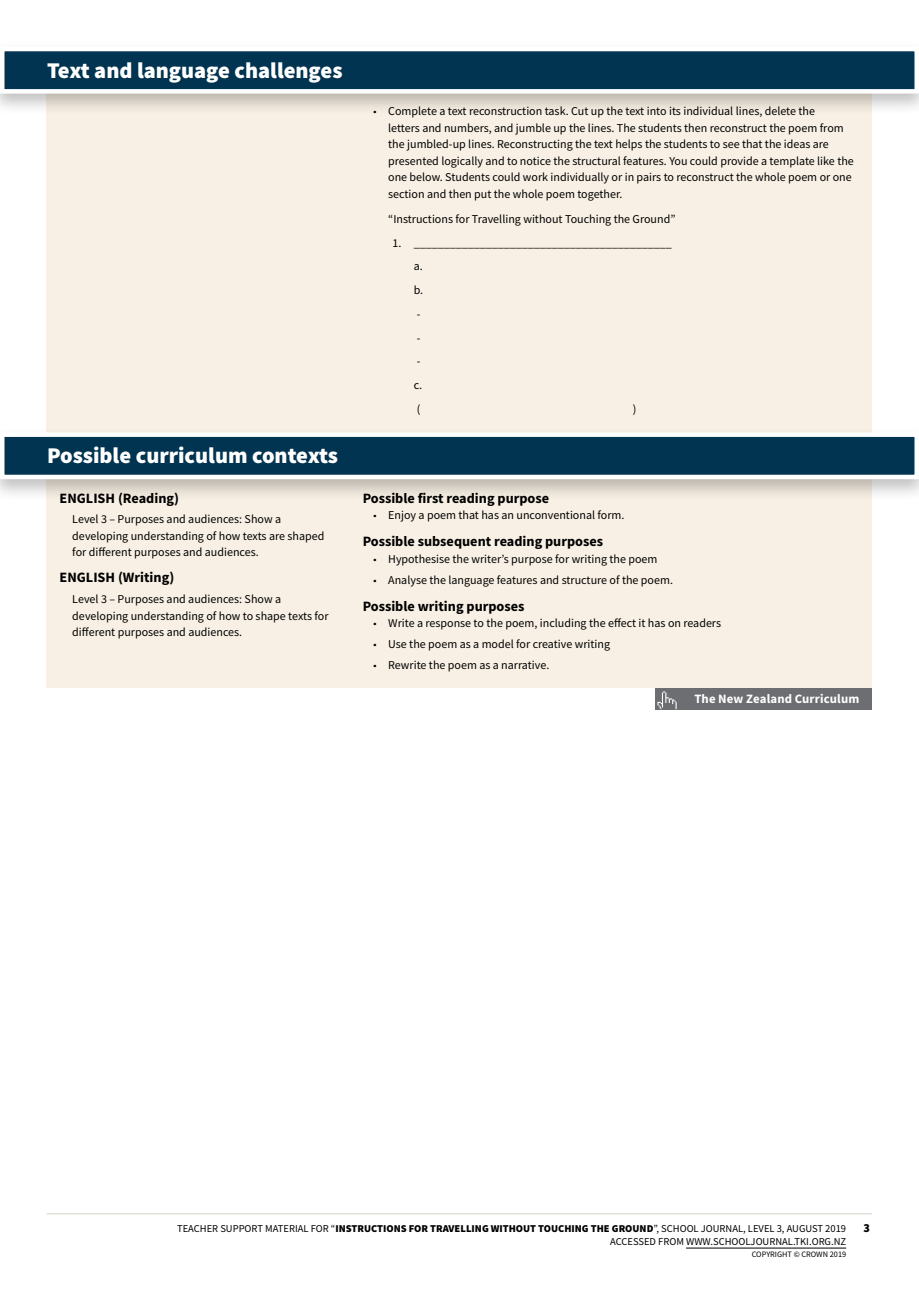
<style>
.page{position:relative;width:919px;height:1289px;background:#fff}
.page>*{position:absolute;margin:0;border:0;box-sizing:border-box;transform-origin:0 0}
.t1{font:900 22.5px "Source Sans Pro";color:#fff}
.t2{font:700 14.25px "Source Sans Pro";color:#000}
.t3{font:700 12.75px "Source Sans Pro";letter-spacing:.01em;color:#fff}
.t4{font:12px/16.5px "Source Sans Pro";color:#000}
.t5{font:900 12px "Source Sans Pro";color:#000}
.t6{font:10.5px "Source Sans Pro";color:#000}
.t7{font:8.25px "Source Sans Pro";color:#000}
.s1{font-weight:900}
</style>
<div class="page">
<div style="left:47px;top:83px;width:825px;height:605px;background:#f8f0e4"></div>
<hr style="left:47px;top:1213px;width:825px;height:1px;background:#d6d1c8">
<hr style="left:686px;top:1247px;width:160px;height:1px;background:#000">
<div style="left:0;top:426px;width:918px;height:75px;background:#000;opacity:.25"></div>
<div style="left:2px;top:434px;width:914px;height:43px;background:#003450"></div>
<div style="left:0;top:432px;width:918px;height:47px;border:4px solid #fff"></div>
<div style="left:672px;top:688px;width:200px;height:21px;background:#6d6e71"></div>
<div style="left:655px;top:688px;width:22px;height:21px;background:#6d6e71"></div>
<svg style="left:657px;top:691px;width:19px;height:18px"></svg>
<div style="left:0;top:41px;width:918px;height:75px;background:#000;opacity:.25"></div>
<div style="left:2px;top:49px;width:914px;height:42px;background:#003450"></div>
<div style="left:0;top:47px;width:918px;height:47px;border:4px solid #fff"></div>
<h1 class="t1" style="left:47px;top:54px;width:297px">Text and language challenges</h1>
<h1 class="t1" style="left:47px;top:440px;width:292px">Possible curriculum contexts</h1>
<p class="t2" style="left:60px;top:488px;width:121px">ENGLISH (Reading)</p>
<p class="t4" style="left:72px;top:511px;width:253px">Level 3 – Purposes and audiences: Show a developing understanding of how texts are shaped for different purposes and audiences.</p>
<p class="t2" style="left:60px;top:568px;width:116px">ENGLISH (Writing)</p>
<p class="t4" style="left:72px;top:590px;width:258px">Level 3 – Purposes and audiences: Show a developing understanding of how to shape texts for different purposes and audiences.</p>
<p class="t4" style="left:388px;top:103px;width:467px;text-indent:-17px">▪ Complete a text reconstruction task. Cut up the text into its individual lines, delete the<br>letters and numbers, and jumble up the lines. The students then reconstruct the poem from the jumbled-up lines. Reconstructing the text helps the students to see that the ideas are presented logically and to notice the structural features. You could provide a template like the one below. Students could work individually or in pairs to reconstruct the whole poem or one section and then put the whole poem together.</p>
<p class="t4" style="left:388px;top:211px;width:289px">“Instructions for Travelling without Touching the Ground”</p>
<p class="t4" style="left:413px;top:231px;width:259px;line-height:23.7px;text-indent:-21px">1. ___________________________________________ a.<br>b.<br>-<br>-<br>-<br>c.<br>(</p>
<p class="t4" style="left:632px;top:400px;width:5px">)</p>
<p class="t2" style="left:362px;top:488px;width:188px">Possible first reading purpose</p>
<p class="t4" style="left:371px;top:507px;width:255px">▪ Enjoy a poem that has an unconventional form.</p>
<p class="t2" style="left:362px;top:532px;width:242px">Possible subsequent reading purposes</p>
<p class="t4" style="left:371px;top:550px;width:288px">▪ Hypothesise the writer’s purpose for writing the poem</p>
<p class="t4" style="left:371px;top:571px;width:303px">▪ Analyse the language features and structure of the poem.</p>
<p class="t2" style="left:362px;top:596px;width:163px">Possible writing purposes</p>
<p class="t4" style="left:371px;top:615px;width:351px">▪ Write a response to the poem, including the effect it has on readers</p>
<p class="t4" style="left:371px;top:635px;width:240px">▪ Use the poem as a model for creative writing</p>
<p class="t4" style="left:371px;top:656px;width:180px">▪ Rewrite the poem as a narrative.</p>
<p class="t3" style="left:694px;top:690px;width:166px">The New Zealand Curriculum</p>
<p class="t6" style="left:177px;top:1221px;width:670px">TEACHER SUPPORT MATERIAL FOR “<span class="s1">INSTRUCTIONS FOR TRAVELLING WITHOUT TOUCHING THE GROUND</span>”, SCHOOL JOURNAL, LEVEL 3, AUGUST 2019</p>
<p class="t5" style="left:863px;top:1219px;width:8px">3</p>
<p class="t6" style="left:610px;top:1234px;width:237px">ACCESSED FROM WWW.SCHOOLJOURNAL.TKI.ORG.NZ</p>
<p class="t7" style="left:751px;top:1248px;width:96px">COPYRIGHT © CROWN 2019</p>
</div>
